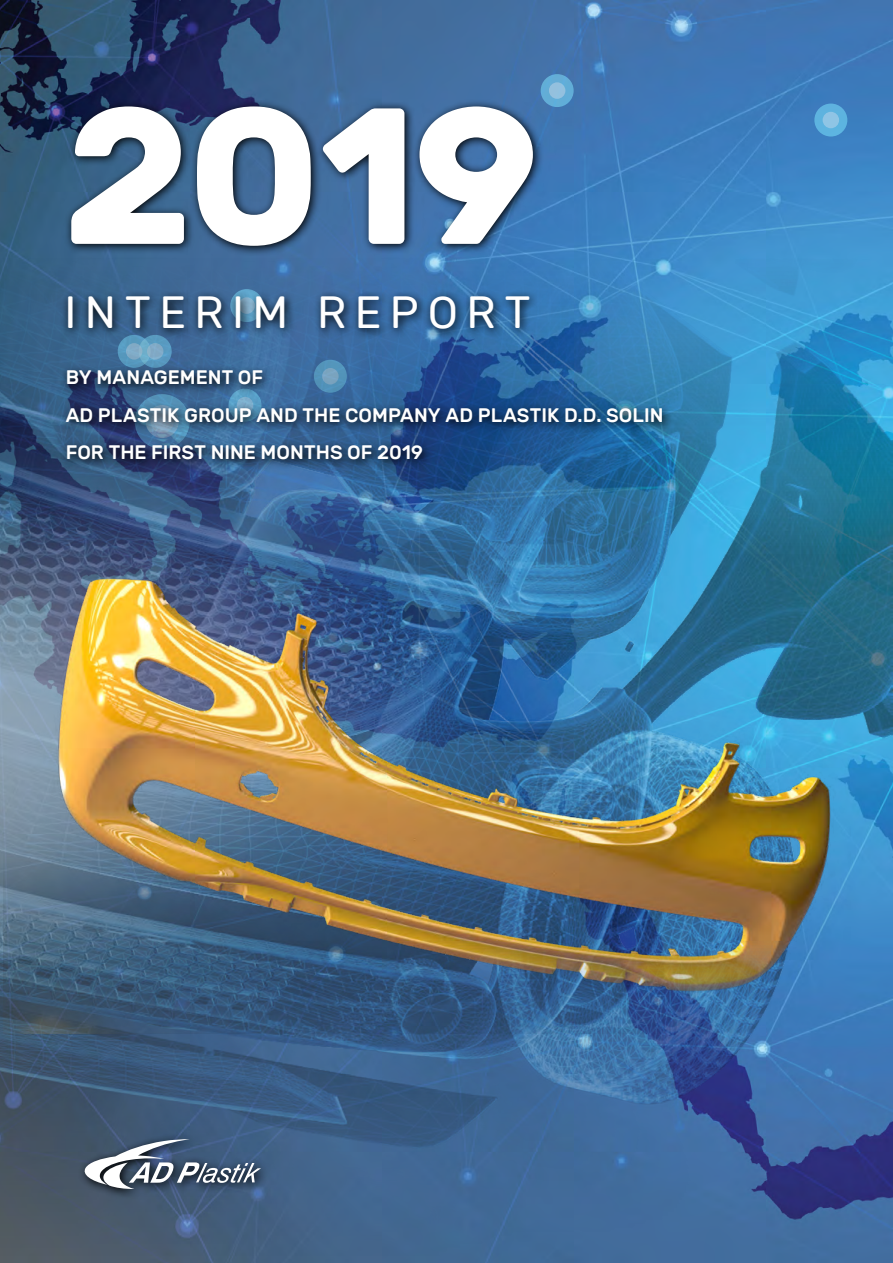
<style>
.page{position:relative;width:893px;height:1263px;background:#fff}
.page>*{position:absolute;margin:0;border:0;box-sizing:border-box;transform-origin:0 0}
.t1{font:700 193.5px "Rubik";color:#fff}
.t2{font:45px "Rubik";letter-spacing:.185em;color:#fff}
.t3{font:500 19.5px/37.5px "Rubik";letter-spacing:.005em;color:#fff}
</style>
<div class="page">
<img style="left:0;top:0;width:893px;height:258px">
<div style="left:541px;top:74px;width:33px;height:33px;background:#62add7;border-radius:50%"></div>
<div style="left:549px;top:82px;width:16px;height:17px;background:#93c0de;border-radius:50%"></div>
<div style="left:814px;top:104px;width:33px;height:33px;background:#5db3df;border-radius:50%"></div>
<div style="left:823px;top:112px;width:16px;height:16px;background:#8fc5e5;border-radius:50%"></div>
<img style="left:0;top:258px;width:893px;height:1005px">
<img style="left:3px;top:557px;width:847px;height:476px">
<svg style="left:60px;top:100px;width:613px;height:371px;background:#2c5580"></svg>
<svg style="left:78px;top:1132px;width:193px;height:68px;background:#415977"></svg>
<svg style="left:82px;top:1139px;width:179px;height:50px"></svg>
<h1 class="t1" style="left:64px;top:63px;width:477px">2019</h1>
<h2 class="t2" style="left:65px;top:288px;width:467px">INTERIM REPORT</h2>
<p class="t3" style="left:66px;top:359px;width:599px">BY MANAGEMENT OF<br>AD PLASTIK GROUP AND THE COMPANY AD PLASTIK D.D. SOLIN<br>FOR THE FIRST NINE MONTHS OF 2019</p>
</div>
